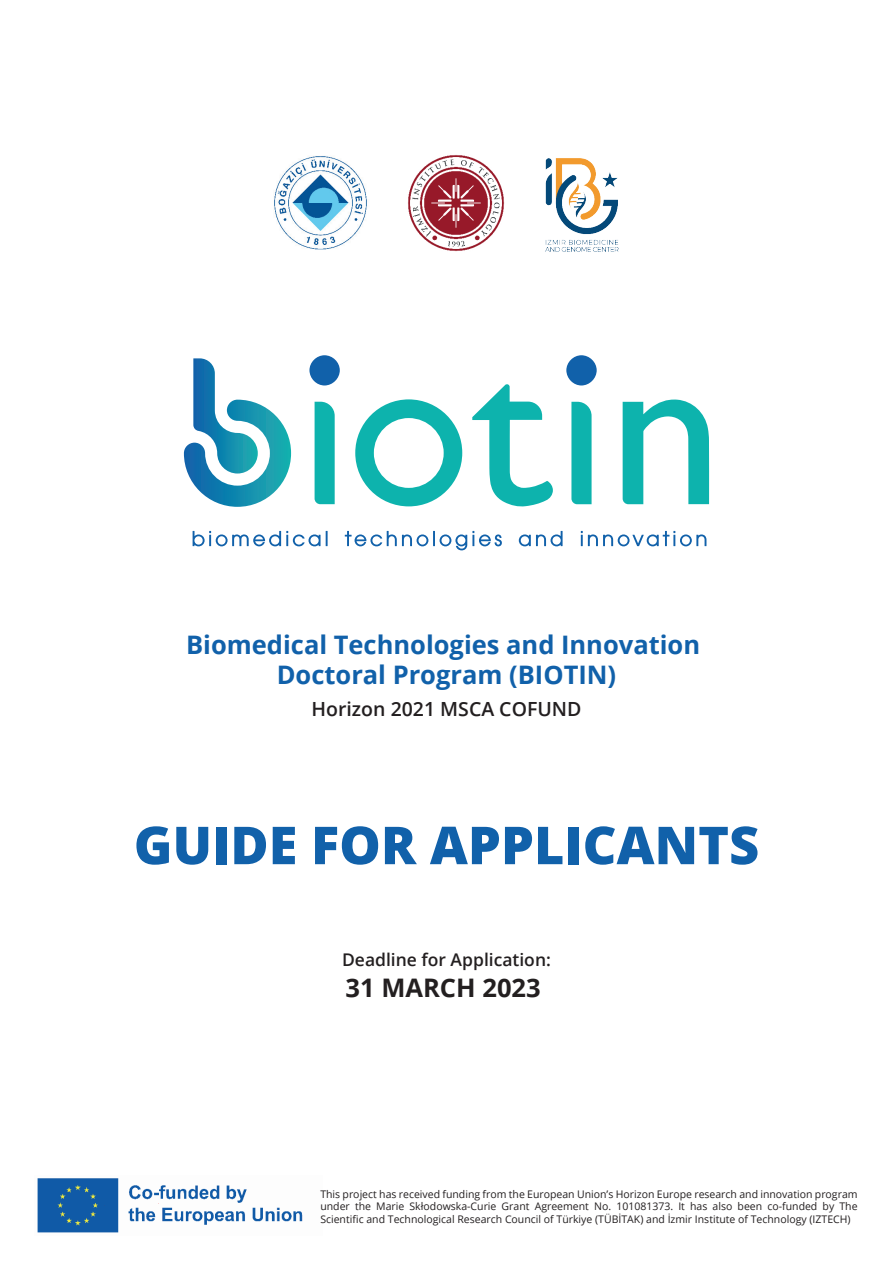
<style>
.page{position:relative;width:893px;height:1263px;background:#fff}
.page>*{position:absolute;margin:0;border:0;box-sizing:border-box;transform-origin:0 0}
.t1{font:800 52.35px "Open Sans";color:#1161aa}
.t2{font:700 25.5px/30.6px "Open Sans";color:#1161aa;text-align:center}
.t3{font:700 25.5px "Open Sans";color:#231f20}
.t4{font:600 19.5px "Open Sans";color:#231f20}
.t5{font:600 17.55px "Open Sans";color:#231f20}
.t6{font:10.5px/12.6px "Open Sans";color:#231f20;text-align:justify}
</style>
<div class="page">
<svg style="left:193px;top:531px;width:135px;height:15px"></svg>
<svg style="left:345px;top:531px;width:157px;height:19px"></svg>
<svg style="left:519px;top:531px;width:44px;height:15px"></svg>
<svg style="left:581px;top:531px;width:125px;height:15px"></svg>
<svg style="left:623px;top:399px;width:86px;height:105px"></svg>
<svg style="left:472px;top:384px;width:81px;height:123px"></svg>
<svg style="left:315px;top:402px;width:20px;height:102px;background:#15b5b0"></svg>
<div style="left:309px;top:355px;width:31px;height:30px;background:#1161aa;border-radius:50%"></div>
<svg style="left:571px;top:402px;width:21px;height:102px;background:#1cb7b2"></svg>
<div style="left:566px;top:355px;width:31px;height:30px;background:#1161aa;border-radius:50%"></div>
<svg style="left:184px;top:358px;width:107px;height:149px"></svg>
<svg style="left:355px;top:399px;width:107px;height:107px"></svg>
<img style="left:37px;top:1178px;width:266px;height:55px">
<img style="left:545px;top:158px;width:74px;height:94px">
<img style="left:408px;top:155px;width:97px;height:97px">
<img style="left:274px;top:156px;width:93px;height:94px">
<h2 class="t2" style="left:186px;top:629px;width:515px">Biomedical Technologies and Innovation<br>Doctoral Program (BIOTIN)</h2>
<h3 class="t4" style="left:312px;top:695px;width:271px">Horizon 2021 MSCA COFUND</h3>
<h1 class="t1" style="left:134px;top:805px;width:627px">GUIDE FOR APPLICANTS</h1>
<h3 class="t5" style="left:342px;top:947px;width:210px">Deadline for Application:</h3>
<h2 class="t3" style="left:346px;top:969px;width:197px">31 MARCH 2023</h2>
<p class="t6" style="left:320px;top:1187px;width:539px">This project has received funding from the European Union’s Horizon Europe research and innovation program under the Marie Skłodowska-Curie Grant Agreement No. 101081373. It has also been co-funded by The Scientific and Technological Research Council of Türkiye (TÜBİTAK) and İzmir Institute of Technology (IZTECH)</p>
</div>
